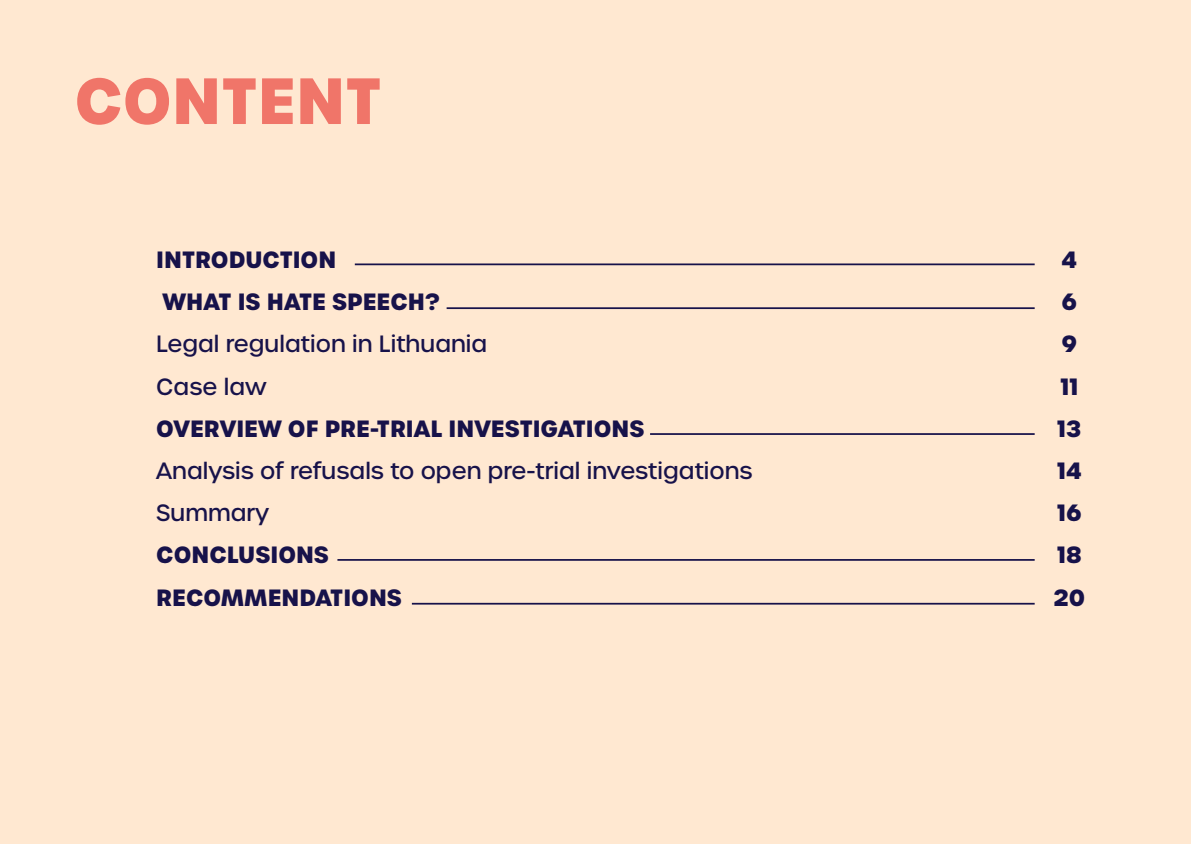
<style>
.page{position:relative;width:1191px;height:844px;background:#fff}
.page>*{position:absolute;margin:0;border:0;box-sizing:border-box;transform-origin:0 0}
.t1{font:700 63px "Urbane";color:#f07569}
.t2{font:700 22.75px/42.2px "Urbane";color:#17124a}
.t3{font:500 22.75px/42.2px "Urbane";color:#17124a}
</style>
<div class="page">
<div style="left:0;top:0;width:1191px;height:843px;background:#ffe8d1"></div>
<hr style="left:355px;top:263px;width:679px;height:2px;background:#17124a">
<hr style="left:446px;top:307px;width:588px;height:2px;background:#17124a">
<hr style="left:650px;top:433px;width:384px;height:2px;background:#17124a">
<hr style="left:412px;top:602px;width:622px;height:2px;background:#17124a">
<hr style="left:337px;top:559px;width:697px;height:1px;background:#17124a">
<h1 class="t1" style="left:74px;top:57px;width:308px">CONTENT</h1>
<p class="t2" style="left:156px;top:239px;width:285px">INTRODUCTION<br>WHAT IS HATE SPEECH?</p>
<p class="t3" style="left:156px;top:323px;width:332px">Legal regulation in Lithuania<br>Case law</p>
<p class="t2" style="left:156px;top:407px;width:489px">OVERVIEW OF PRE-TRIAL INVESTIGATIONS</p>
<p class="t3" style="left:156px;top:449px;width:598px">Analysis of refusals to open pre-trial investigations<br>Summary</p>
<p class="t2" style="left:156px;top:534px;width:247px">CONCLUSIONS<br>RECOMMENDATIONS</p>
<p class="t2" style="left:1053px;top:239px;width:33px;text-align:center">4<br>6<br>9<br>11<br>13<br>14<br>16<br>18<br>20</p>
</div>
